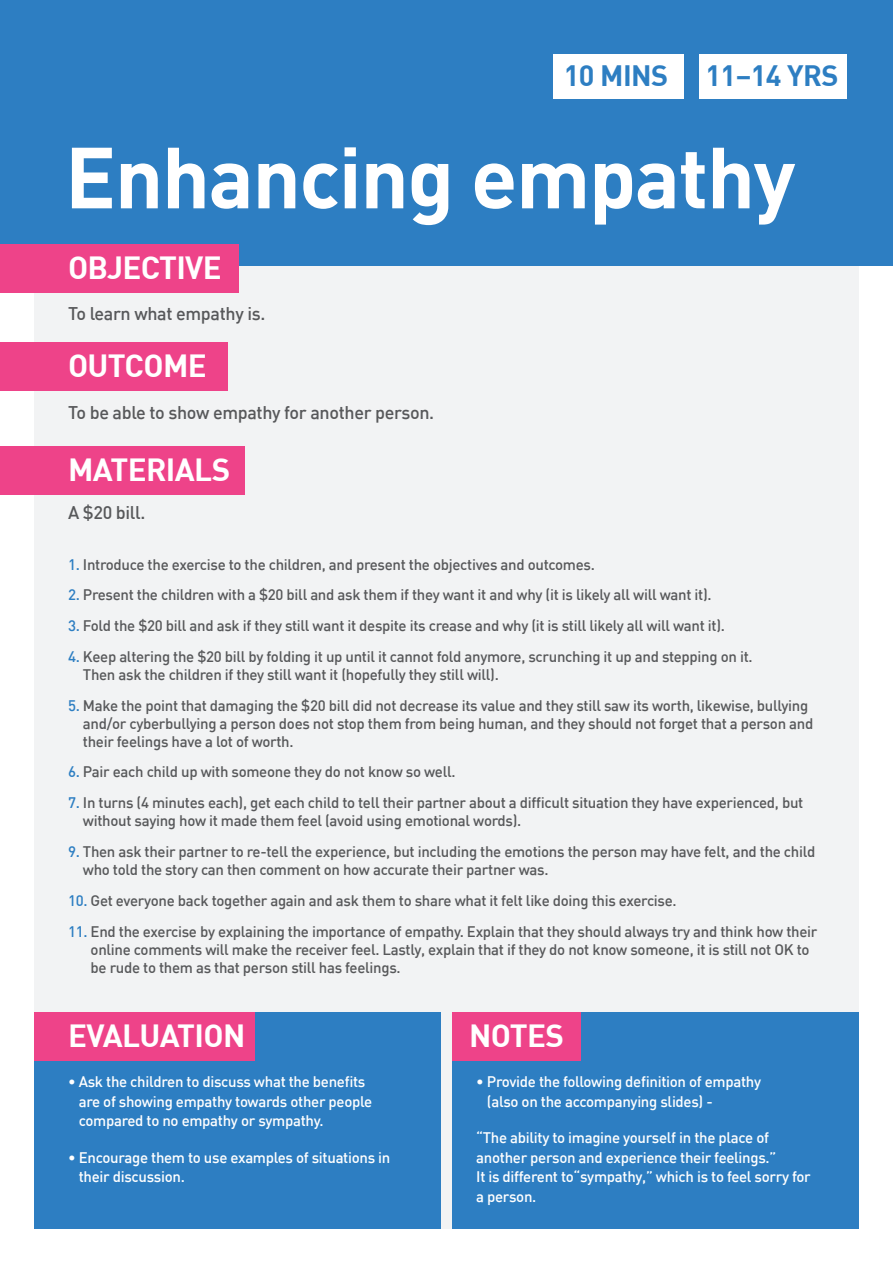
<style>
.page{position:relative;width:893px;height:1263px;background:#fff}
.page>*{position:absolute;margin:0;border:0;box-sizing:border-box;transform-origin:0 0}
.t1{font:700 85.2px "DIN";letter-spacing:-.02em;color:#fff}
.t2{font:700 31.35px "DIN";letter-spacing:-.02em;color:#fff}
.t3{font:700 28.95px "DIN";letter-spacing:-.02em;color:#2d7ec2}
.t4{font:500 18px "DIN";letter-spacing:-.02em;color:#57585a}
.t5{font:500 15px/18px "DIN";letter-spacing:-.02em;color:#57585a}
.t6{font:500 15px/19.5px "DIN";letter-spacing:-.02em;color:#fff}
.s1{color:#2d7ec2}
</style>
<div class="page">
<div style="left:34px;top:34px;width:825px;height:1195px;background:#f2f3f4"></div>
<div style="left:0;top:0;width:893px;height:266px;background:#2d7ec2"></div>
<div style="left:0;top:244px;width:238px;height:49px;background:#ee4389"></div>
<div style="left:553px;top:54px;width:131px;height:45px;background:#fff"></div>
<div style="left:699px;top:54px;width:147px;height:45px;background:#fff"></div>
<div style="left:0;top:342px;width:228px;height:49px;background:#ee4389"></div>
<div style="left:0;top:446px;width:244px;height:48px;background:#ee4389"></div>
<div style="left:34px;top:1012px;width:407px;height:217px;background:#2d7ec2"></div>
<div style="left:452px;top:1012px;width:407px;height:217px;background:#2d7ec2"></div>
<div style="left:34px;top:1012px;width:220px;height:48px;background:#ee4389"></div>
<div style="left:452px;top:1012px;width:129px;height:48px;background:#ee4389"></div>
<p class="t3" style="left:564px;top:57px;width:106px">10 MINS</p>
<p class="t3" style="left:705px;top:57px;width:134px">11–14 YRS</p>
<p class="t1" style="left:65px;top:122px;width:732px">Enhancing empathy</p>
<p class="t2" style="left:68px;top:247px;width:155px">OBJECTIVE</p>
<p class="t4" style="left:68px;top:302px;width:199px">To learn what empathy is.</p>
<p class="t2" style="left:68px;top:345px;width:140px">OUTCOME</p>
<p class="t4" style="left:68px;top:401px;width:368px">To be able to show empathy for another person.</p>
<p class="t2" style="left:68px;top:449px;width:164px">MATERIALS</p>
<p class="t4" style="left:68px;top:501px;width:79px">A $20 bill.</p>
<p class="t5" style="left:68px;top:555px;width:528px"><span class="s1">1.</span> Introduce the exercise to the children, and present the objectives and outcomes.</p>
<p class="t5" style="left:68px;top:585px;width:645px"><span class="s1">2.</span> Present the children with a $20 bill and ask them if they want it and why (it is likely all will want it).</p>
<p class="t5" style="left:68px;top:616px;width:658px"><span class="s1">3.</span> Fold the $20 bill and ask if they still want it despite its crease and why (it is still likely all will want it).</p>
<p class="t5" style="left:83px;top:647px;width:671px;text-indent:-15px"><span class="s1">4.</span> Keep altering the $20 bill by folding it up until it cannot fold anymore, scrunching it up and stepping on it.<br>Then ask the children if they still want it (hopefully they still will).</p>
<p class="t5" style="left:83px;top:696px;width:732px;text-indent:-15px"><span class="s1">5.</span> Make the point that damaging the $20 bill did not decrease its value and they still saw its worth, likewise, bullying and/or cyberbullying a person does not stop them from being human, and they should not forget that a person and their feelings have a lot of worth.</p>
<p class="t5" style="left:68px;top:762px;width:389px"><span class="s1">6.</span> Pair each child up with someone they do not know so well.</p>
<p class="t5" style="left:83px;top:793px;width:722px;text-indent:-15px"><span class="s1">7.</span> In turns (4 minutes each), get each child to tell their partner about a difficult situation they have experienced, but without saying how it made them feel (avoid using emotional words).</p>
<p class="t5" style="left:83px;top:842px;width:734px;text-indent:-15px"><span class="s1">9.</span> Then ask their partner to re-tell the experience, but including the emotions the person may have felt, and the child who told the story can then comment on how accurate their partner was.</p>
<p class="t5" style="left:68px;top:891px;width:610px"><span class="s1">10.</span> Get everyone back together again and ask them to share what it felt like doing this exercise.</p>
<p class="t5" style="left:91px;top:921px;width:728px;text-indent:-23px"><span class="s1">11.</span> End the exercise by explaining the importance of empathy. Explain that they should always try and think how their online comments will make the receiver feel. Lastly, explain that if they do not know someone, it is still not OK to be rude to them as that person still has feelings.</p>
<p class="t2" style="left:68px;top:1015px;width:179px">EVALUATION</p>
<p class="t2" style="left:469px;top:1015px;width:96px">NOTES</p>
<p class="t6" style="left:79px;top:1072px;width:295px;text-indent:-11px">• Ask the children to discuss what the benefits are of showing empathy towards other people compared to no empathy or sympathy.</p>
<p class="t6" style="left:79px;top:1147px;width:313px;text-indent:-11px">• Encourage them to use examples of situations in their discussion.</p>
<p class="t6" style="left:487px;top:1072px;width:276px;text-indent:-11px">• Provide the following definition of empathy (also on the accompanying slides) -</p>
<p class="t6" style="left:476px;top:1128px;width:336px">“The ability to imagine yourself in the place of another person and experience their feelings.”<br>It is different to“sympathy,” which is to feel sorry for a person.</p>
</div>
